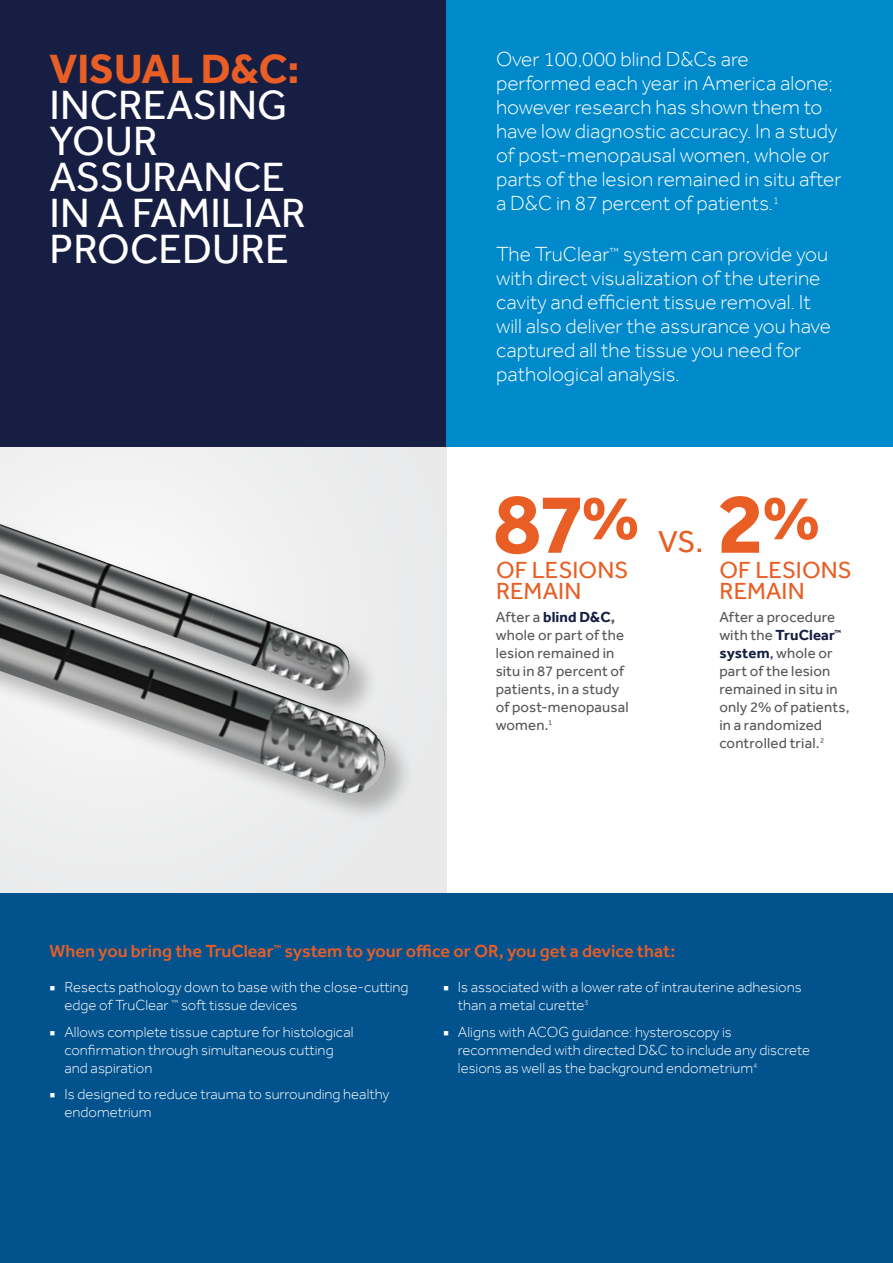
<style>
.page{position:relative;width:893px;height:1263px;background:#fff}
.page>*{position:absolute;margin:0;border:0;box-sizing:border-box;transform-origin:0 0}
.t1{font:700 87.45px "Effra";color:#e85e25}
.t2{font:42px/36px "Effra";color:#fff}
.t3{font:700 42px "Effra";color:#e85e25}
.t4{font:31.05px "Effra";color:#e85e25}
.t5{font:24px/21px "Effra";letter-spacing:.005em;color:#e85e25}
.t6{font:300 21px/24px "Effra";color:#fff}
.t7{font:500 18px "Effra";color:#e85e25}
.t8{font:300 15px/18px "Effra";color:#fff}
.t9{font:15px/18px "Effra";letter-spacing:.01em;color:#58595b}
.s1{font-weight:700;color:#171e43}
.s2{font-weight:700}
.s3{color:#171e43}
.s4{font-family:"Minion Pro";font-weight:400}
</style>
<div class="page">
<div style="left:0;top:446px;width:446px;height:447px;background:#ebeced"></div>
<div style="left:0;top:893px;width:893px;height:370px;background:#02528e"></div>
<div style="left:0;top:568px;width:416px;height:256px;background:#000;opacity:.25"></div>
<img style="left:0;top:671px;width:385px;height:122px">
<div style="left:0;top:502px;width:380px;height:219px;background:#000;opacity:.25"></div>
<img style="left:0;top:573px;width:349px;height:118px">
<div style="left:0;top:0;width:446px;height:446px;background:#171e43"></div>
<div style="left:446px;top:0;width:447px;height:446px;background:#008acb"></div>
<h2 class="t3" style="left:50px;top:44px;width:251px">VISUAL D&amp;C:</h2>
<h2 class="t2" style="left:50px;top:87px;width:258px">INCREASING<br>YOUR<br>ASSURANCE<br>IN A FAMILIAR<br>PROCEDURE</h2>
<p class="t6" style="left:496px;top:47px;width:347px">Over 100,000 blind D&amp;Cs are performed each year in America alone; however research has shown them to have low diagnostic accuracy. In a study of post-menopausal women, whole or parts of the lesion remained in situ after a D&amp;C in 87 percent of patients.<sup>1</sup></p>
<h3 class="t6" style="left:496px;top:242px;width:336px">The TruClear<sup>™</sup> system can provide you with direct visualization of the uterine cavity and efficient tissue removal. It will also deliver the assurance you have captured all the tissue you need for pathological analysis.</h3>
<h1 class="t1" style="left:493px;top:470px;width:329px">87<sup>%</sup> 2<sup>%</sup></h1>
<h3 class="t4" style="left:658px;top:524px;width:47px">VS.</h3>
<h3 class="t5" style="left:496px;top:559px;width:134px">OF LESIONS<br>REMAIN</h3>
<h3 class="t5" style="left:719px;top:559px;width:134px">OF LESIONS<br>REMAIN</h3>
<p class="t9" style="left:496px;top:608px;width:134px">After a <span class="s1">blind D&amp;C</span><span class="s2">, </span>whole or part of the lesion remained in situ in 87 percent of patients, in a study of post-menopausal women.<sup>1</sup></p>
<p class="t9" style="left:719px;top:608px;width:132px">After a procedure with the <span class="s1">TruClear</span><sup>™ </sup><span class="s1">system</span><span class="s3">,</span> whole or part of the lesion remained in situ in only 2% of patients, in a randomized controlled trial.<sup>2</sup></p>
<p class="t7" style="left:50px;top:940px;width:627px">When you bring the TruClear<sup>™</sup> system to your office or OR, you get a device that:</p>
<p class="t8" style="left:64px;top:978px;width:346px;text-indent:-15px"><span class="s4">■</span> Resects pathology down to base with the close-cutting edge of TruClear <sup>™</sup> soft tissue devices</p>
<p class="t8" style="left:64px;top:1022px;width:291px;text-indent:-15px"><span class="s4">■</span> Allows complete tissue capture for histological confirmation through simultaneous cutting and aspiration</p>
<p class="t8" style="left:64px;top:1085px;width:326px;text-indent:-15px"><span class="s4">■</span> Is designed to reduce trauma to surrounding healthy endometrium</p>
<p class="t8" style="left:458px;top:978px;width:345px;text-indent:-15px"><span class="s4">■</span> Is associated with a lower rate of intrauterine adhesions than a metal curette<sup>3</sup></p>
<p class="t8" style="left:458px;top:1022px;width:354px;text-indent:-15px"><span class="s4">■</span> Aligns with ACOG guidance: hysteroscopy is recommended with directed D&amp;C to include any discrete lesions as well as the background endometrium<sup>4</sup></p>
</div>
